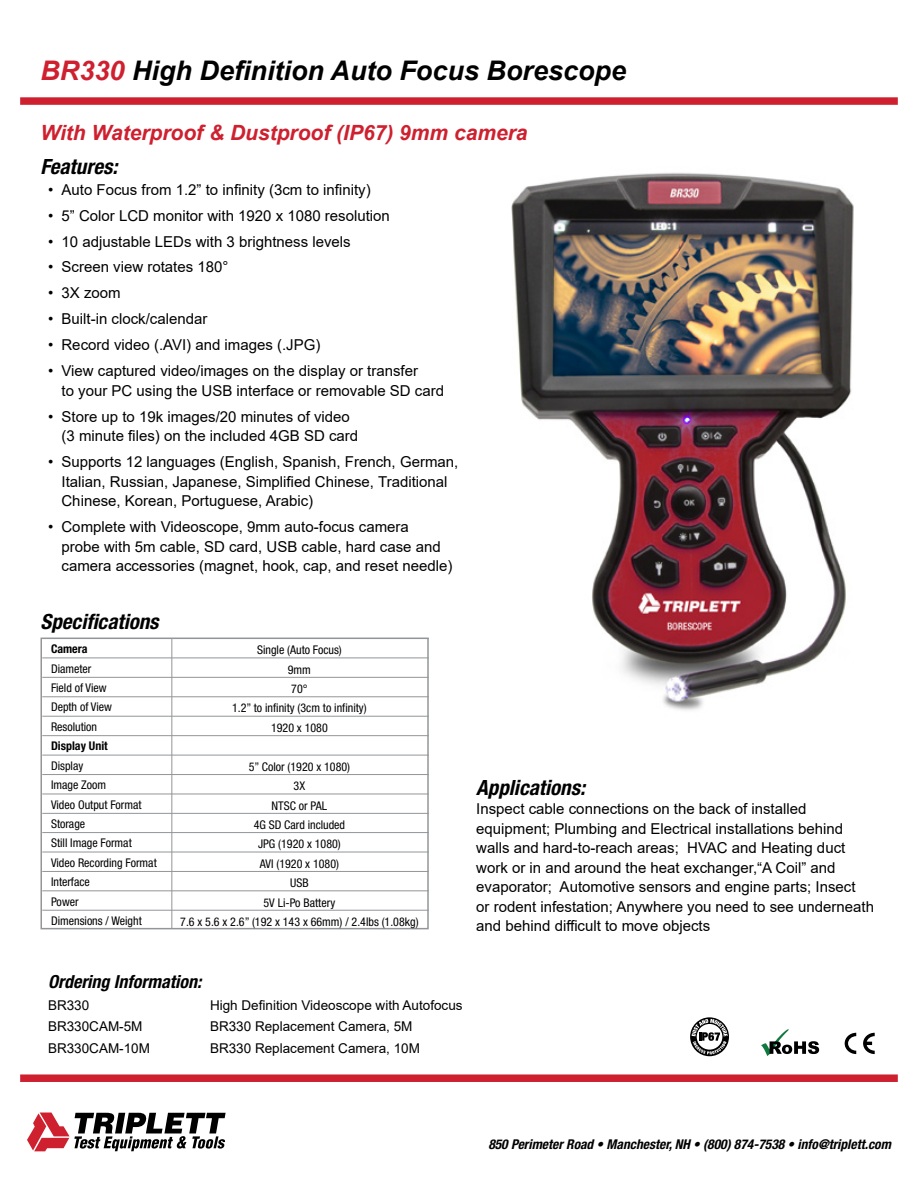
<style>
.page{position:relative;width:918px;height:1188px;background:#fff}
.page>*{position:absolute;margin:0;border:0;box-sizing:border-box;transform-origin:0 0}
.t1{font:italic 700 27px "Arial";color:#000}
.t2{font:italic 700 21px "Arial";color:#ce202f}
.t3{font:italic 700 condensed 21px "Helvetica Neue LT Std";color:#000}
.t4{font:italic 700 condensed 18px "Helvetica Neue LT Std";color:#000}
.t5{font:15px/19.5px "Arial";color:#000}
.t6{font:13.5px "Arial";color:#000}
.t7{font:italic 700 condensed 13.5px "Helvetica Neue LT Std";color:#000}
.t8{font:condensed 12px "Helvetica Neue LT Std";color:#000}
.t9{font:700 condensed 12px "Helvetica Neue LT Std";color:#000}
.s1{color:#ce202f}
</style>
<div class="page">
<img style="left:405px;top:172px;width:449px;height:583px">
<div style="left:40px;top:638px;width:389px;height:291px;border:2px solid #939598"></div>
<div style="left:20px;top:97px;width:878px;height:8px;background:#ce202f"></div>
<svg style="left:27px;top:1113px;width:199px;height:38px"></svg>
<hr style="left:42px;top:638px;width:387px;height:1px;background:#939598">
<hr style="left:42px;top:658px;width:387px;height:1px;background:#939598">
<hr style="left:42px;top:677px;width:387px;height:1px;background:#939598">
<hr style="left:42px;top:696px;width:387px;height:1px;background:#939598">
<hr style="left:42px;top:716px;width:387px;height:1px;background:#939598">
<hr style="left:42px;top:735px;width:387px;height:1px;background:#939598">
<hr style="left:42px;top:755px;width:387px;height:1px;background:#939598">
<hr style="left:42px;top:832px;width:387px;height:1px;background:#939598">
<hr style="left:42px;top:774px;width:387px;height:1px;background:#939598">
<hr style="left:42px;top:852px;width:387px;height:1px;background:#939598">
<hr style="left:42px;top:794px;width:387px;height:1px;background:#939598">
<hr style="left:42px;top:871px;width:387px;height:1px;background:#939598">
<hr style="left:42px;top:813px;width:387px;height:1px;background:#939598">
<hr style="left:42px;top:890px;width:387px;height:1px;background:#939598">
<hr style="left:42px;top:910px;width:387px;height:1px;background:#939598">
<hr style="left:171px;top:638px;width:1px;height:291px;background:#939598">
<div style="left:20px;top:1074px;width:878px;height:8px;background:#ce202f"></div>
<svg style="left:761px;top:1029px;width:58px;height:27px"></svg>
<svg style="left:845px;top:1033px;width:11px;height:21px"></svg>
<svg style="left:863px;top:1033px;width:12px;height:21px"></svg>
<svg style="left:690px;top:1017px;width:39px;height:39px"></svg>
<p class="t1" style="left:40px;top:52px;width:587px"><span class="s1">BR330</span> High Definition Auto Focus Borescope</p>
<p class="t2" style="left:40px;top:119px;width:489px">With Waterproof &amp; Dustproof (IP67) 9mm camera</p>
<p class="t3" style="left:40px;top:154px;width:78px">Features:</p>
<p class="t5" style="left:48px;top:179px;width:324px">• Auto Focus from 1.2” to infinity (3cm to infinity)</p>
<p class="t5" style="left:48px;top:205px;width:343px">• 5” Color LCD monitor with 1920 x 1080 resolution</p>
<p class="t5" style="left:48px;top:231px;width:304px">• 10 adjustable LEDs with 3 brightness levels</p>
<p class="t5" style="left:48px;top:257px;width:182px">• Screen view rotates 180°</p>
<p class="t5" style="left:48px;top:283px;width:74px">• 3X zoom</p>
<p class="t5" style="left:48px;top:309px;width:161px">• Built-in clock/calendar</p>
<p class="t5" style="left:48px;top:335px;width:274px">• Record video (.AVI) and images (.JPG)</p>
<p class="t5" style="left:62px;top:361px;width:384px;text-indent:-14px">• View captured video/images on the display or transfer<br>to your PC using the USB interface or removable SD card</p>
<p class="t5" style="left:62px;top:407px;width:298px;text-indent:-14px">• Store up to 19k images/20 minutes of video (3 minute files) on the included 4GB SD card</p>
<p class="t5" style="left:62px;top:452px;width:398px;text-indent:-14px">• Supports 12 languages (English, Spanish, French, German,<br>Italian, Russian, Japanese, Simplified Chinese, Traditional<br>Chinese, Korean, Portuguese, Arabic)</p>
<p class="t5" style="left:62px;top:517px;width:393px;text-indent:-14px">• Complete with Videoscope, 9mm auto-focus camera<br>probe with 5m cable, SD card, USB cable, hard case and camera accessories (magnet, hook, cap, and reset needle)</p>
<p class="t3" style="left:40px;top:609px;width:120px">Specifications</p>
<p class="t9" style="left:51px;top:642px;width:38px">Camera</p>
<p class="t8" style="left:51px;top:661px;width:42px">Diameter</p>
<p class="t8" style="left:51px;top:681px;width:57px">Field of View</p>
<p class="t8" style="left:51px;top:700px;width:63px">Depth of View</p>
<p class="t8" style="left:51px;top:720px;width:48px">Resolution</p>
<p class="t9" style="left:51px;top:739px;width:58px">Display Unit</p>
<p class="t8" style="left:51px;top:759px;width:34px">Display</p>
<p class="t8" style="left:51px;top:778px;width:57px">Image Zoom</p>
<p class="t8" style="left:51px;top:797px;width:92px">Video Output Format</p>
<p class="t8" style="left:51px;top:817px;width:36px">Storage</p>
<p class="t8" style="left:51px;top:836px;width:82px">Still Image Format</p>
<p class="t8" style="left:51px;top:856px;width:107px">Video Recording Format</p>
<p class="t8" style="left:51px;top:875px;width:40px">Interface</p>
<p class="t8" style="left:51px;top:895px;width:29px">Power</p>
<p class="t8" style="left:51px;top:914px;width:92px">Dimensions / Weight</p>
<p class="t8" style="left:257px;top:643px;width:86px">Single (Auto Focus)</p>
<p class="t8" style="left:288px;top:662px;width:25px">9mm</p>
<p class="t8" style="left:291px;top:682px;width:18px">70°</p>
<p class="t8" style="left:232px;top:701px;width:136px">1.2” to infinity (3cm to infinity)</p>
<p class="t8" style="left:271px;top:721px;width:58px">1920 x 1080</p>
<p class="t8" style="left:249px;top:760px;width:103px">5” Color (1920 x 1080)</p>
<p class="t8" style="left:294px;top:779px;width:13px">3X</p>
<p class="t8" style="left:272px;top:798px;width:57px">NTSC or PAL</p>
<p class="t8" style="left:254px;top:818px;width:93px">4G SD Card included</p>
<p class="t8" style="left:258px;top:837px;width:84px">JPG (1920 x 1080)</p>
<p class="t8" style="left:260px;top:857px;width:81px">AVI (1920 x 1080)</p>
<p class="t8" style="left:290px;top:876px;width:20px">USB</p>
<p class="t8" style="left:264px;top:896px;width:73px">5V Li-Po Battery</p>
<p class="t8" style="left:180px;top:915px;width:240px">7.6 x 5.6 x 2.6” (192 x 143 x 66mm) / 2.4lbs (1.08kg)</p>
<p class="t3" style="left:476px;top:775px;width:110px">Applications:</p>
<p class="t5" style="left:476px;top:799px;width:399px">Inspect cable connections on the back of installed equipment; Plumbing and Electrical installations behind walls and hard-to-reach areas; HVAC and Heating duct work or in and around the heat exchanger,“A Coil” and evaporator; Automotive sensors and engine parts; Insect<br>or rodent infestation; Anywhere you need to see underneath and behind difficult to move objects</p>
<p class="t4" style="left:48px;top:971px;width:155px">Ordering Information:</p>
<p class="t6" style="left:48px;top:996px;width:43px">BR330</p>
<p class="t6" style="left:210px;top:996px;width:254px">High Definition Videoscope with Autofocus</p>
<p class="t6" style="left:48px;top:1017px;width:96px">BR330CAM-5M</p>
<p class="t6" style="left:210px;top:1017px;width:204px">BR330 Replacement Camera, 5M</p>
<p class="t6" style="left:48px;top:1039px;width:104px">BR330CAM-10M</p>
<p class="t6" style="left:210px;top:1039px;width:212px">BR330 Replacement Camera, 10M</p>
<p class="t7" style="left:488px;top:1136px;width:404px">850 Perimeter Road • Manchester, NH • (800) 874-7538 • info@triplett.com</p>
</div>
